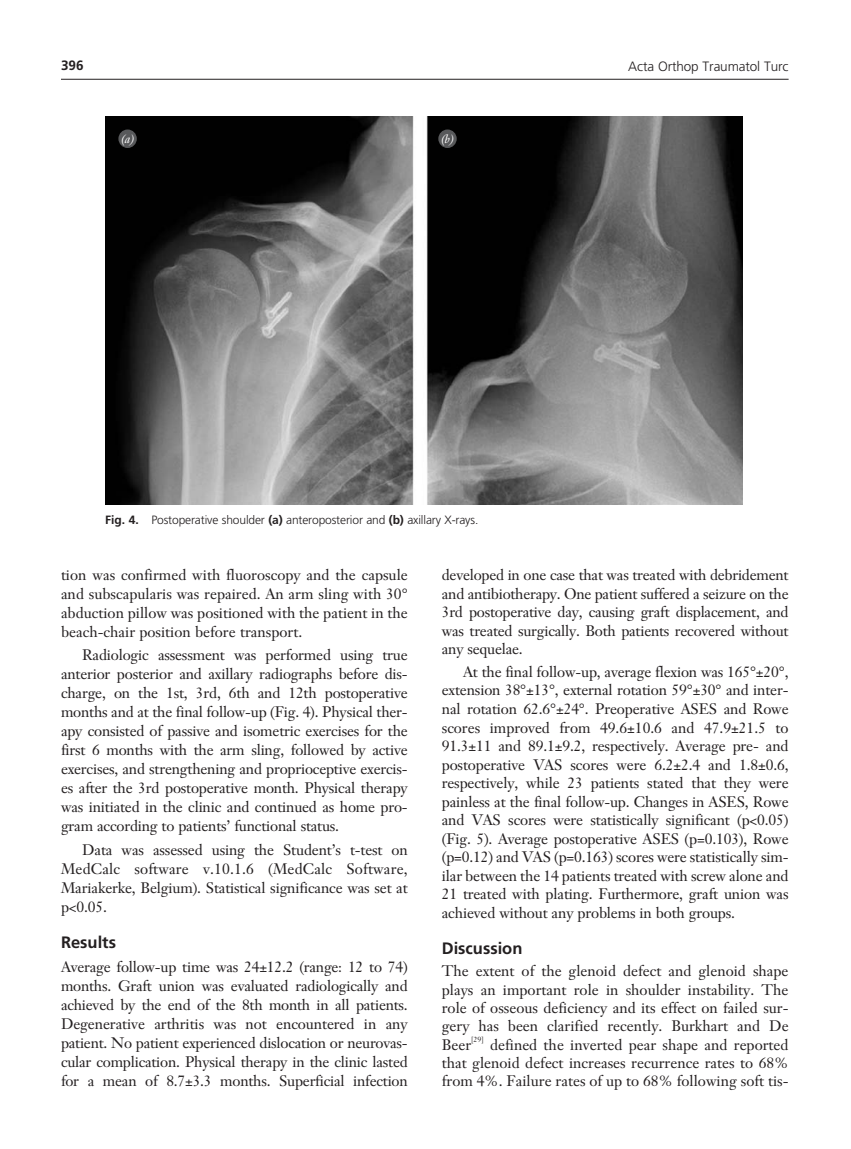
<style>
.page{position:relative;width:851px;height:1149px;background:#fff}
.page>*{position:absolute;margin:0;border:0;box-sizing:border-box;transform-origin:0 0}
.t1{font:700 16.5px "Frutiger";color:#231f20}
.t2{font:15px/18.5px "Janson Text";letter-spacing:-.01em;color:#231f20;text-align:justify}
.t3{font:300 13.5px "Frutiger";letter-spacing:-.01em;color:#231f20}
.t4{font:700 13.5px "Frutiger";color:#231f20}
.t5{font:300 12px "Frutiger";letter-spacing:-.01em;color:#231f20}
.t6{font:italic 12px "Janson Text";color:#fff}
.t7{font:7.5px "Janson Text";color:#231f20}
.s1{font-weight:700}
</style>
<div class="page">
<hr style="left:61px;top:79px;width:727px;height:1px;background:#231f20">
<img style="left:105px;top:116px;width:637px;height:388px">
<div style="left:118px;top:129px;width:19px;height:19px;background:#58595b;border-radius:50%"></div>
<div style="left:438px;top:129px;width:18px;height:19px;background:#58595b;border-radius:50%"></div>
<p class="t4" style="left:61px;top:60px;width:24px">396</p>
<p class="t3" style="left:628px;top:61px;width:162px">Acta Orthop Traumatol Turc</p>
<p class="t6" style="left:121px;top:134px;width:15px">(a)</p>
<p class="t6" style="left:441px;top:134px;width:15px">(b)</p>
<p class="t5" style="left:105px;top:514px;width:374px"><span class="s1">Fig. 4.</span> Postoperative shoulder <span class="s1">(a)</span> anteroposterior and <span class="s1">(b)</span> axillary X-rays.</p>
<p class="t2" style="left:61px;top:566px;width:348px;line-height:19px">tion was confirmed with fluoroscopy and the capsule and subscapularis was repaired. An arm sling with 30° abduction pillow was positioned with the patient in the beach-chair position before transport.</p>
<p class="t2" style="left:61px;top:647px;width:348px;line-height:19px;text-indent:21px">Radiologic assessment was performed using true anterior posterior and axillary radiographs before dis&shy;charge, on the 1st, 3rd, 6th and 12th postoperative months and at the final follow-up (Fig. 4). Physical ther&shy;apy consisted of passive and isometric exercises for the first 6 months with the arm sling, followed by active exercises, and strengthening and proprioceptive exercis&shy;es after the 3rd postoperative month. Physical therapy was initiated in the clinic and continued as home pro&shy;gram according to patients’ functional status.</p>
<p class="t2" style="left:61px;top:841px;width:348px;line-height:19px;text-indent:21px">Data was assessed using the Student’s t-test on MedCalc software v.10.1.6 (MedCalc Software, Mariakerke, Belgium). Statistical significance was set at p&lt;0.05.</p>
<p class="t1" style="left:61px;top:935px;width:56px">Results</p>
<p class="t2" style="left:61px;top:958px;width:348px;line-height:19.2px">Average follow-up time was 24±12.2 (range: 12 to 74) months. Graft union was evaluated radiologically and achieved by the end of the 8th month in all patients.<br>Degenerative arthritis was not encountered in any patient. No patient experienced dislocation or neurovas&shy;cular complication. Physical therapy in the clinic lasted for a mean of 8.7±3.3 months. Superficial infection</p>
<p class="t2" style="left:442px;top:567px;width:348px">developed in one case that was treated with debridement and antibiotherapy. One patient suffered a seizure on the 3rd postoperative day, causing graft displacement, and was treated surgically. Both patients recovered without any sequelae.</p>
<p class="t2" style="left:442px;top:664px;width:348px;text-indent:21px">At the final follow-up, average flexion was 165°±20°, extension 38°±13°, external rotation 59°±30° and inter&shy;nal rotation 62.6°±24°. Preoperative ASES and Rowe scores improved from 49.6±10.6 and 47.9±21.5 to 91.3±11 and 89.1±9.2, respectively. Average pre- and postoperative VAS scores were 6.2±2.4 and 1.8±0.6, respectively, while 23 patients stated that they were painless at the final follow-up. Changes in ASES, Rowe and VAS scores were statistically significant (p&lt;0.05) (Fig. 5). Average postoperative ASES (p=0.103), Rowe (p=0.12) and VAS (p=0.163) scores were statistically sim&shy;ilar between the 14 patients treated with screw alone and 21 treated with plating. Furthermore, graft union was achieved without any problems in both groups.</p>
<p class="t1" style="left:442px;top:940px;width:82px">Discussion</p>
<p class="t2" style="left:442px;top:963px;width:348px">The extent of the glenoid defect and glenoid shape plays an important role in shoulder instability. The role of osseous deficiency and its effect on failed sur&shy;gery has been clarified recently. Burkhart and De Beer</p>
<p class="t7" style="left:471px;top:1036px;width:14px">[29]</p>
<p class="t2" style="left:442px;top:1036px;width:348px;text-indent:48px">defined the inverted pear shape and reported that glenoid defect increases recurrence rates to 68% from 4%. Failure rates of up to 68% following soft tis-</p>
</div>
